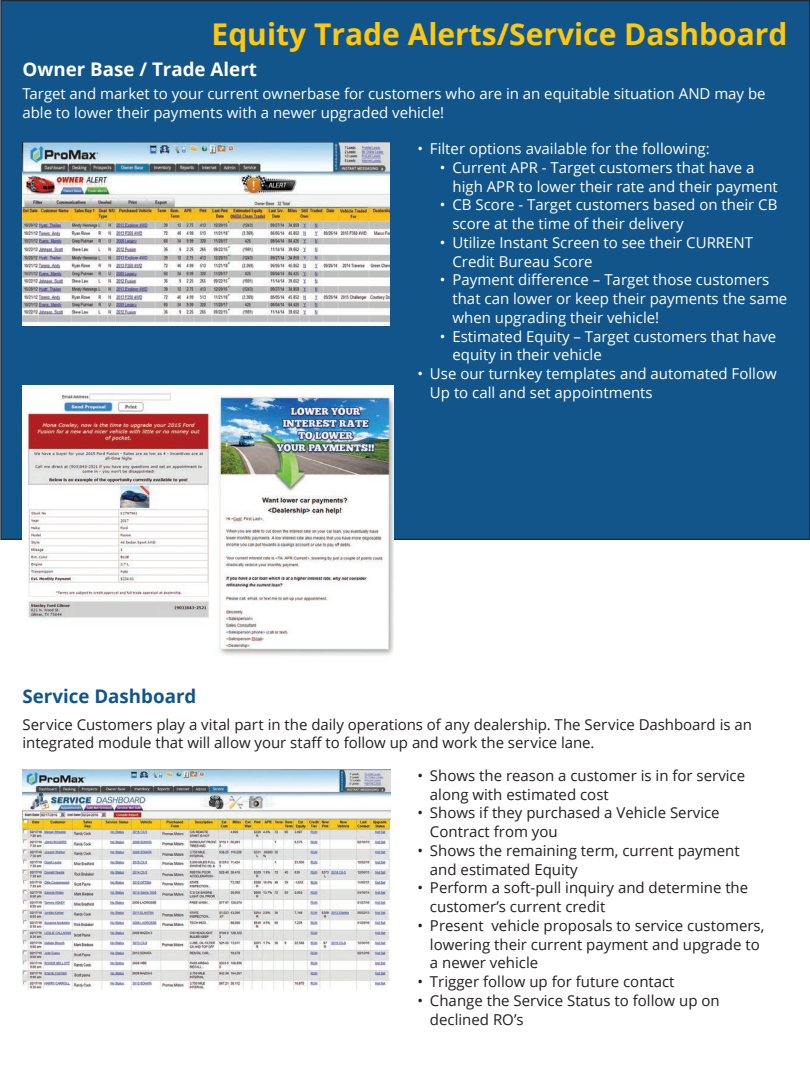
<style>
.page{position:relative;width:810px;height:1080px;background:#fff}
.page>*{position:absolute;margin:0;border:0;box-sizing:border-box;transform-origin:0 0}
.t1{font:700 30px "Open Sans";color:#fec710}
.t2{font:700 18.75px "Open Sans";color:#fff}
.t3{font:700 18.75px "Open Sans";color:#11558a}
.t4{font:15px/18.8px "Open Sans";color:#fff}
.t5{font:15px/18.8px "Open Sans";color:#231f20}
</style>
<div class="page">
<div style="left:1px;top:1px;width:809px;height:538px;background:#11558a"></div>
<img style="left:23px;top:143px;width:367px;height:182px">
<img style="left:23px;top:770px;width:367px;height:219px">
<img style="left:22px;top:386px;width:372px;height:270px">
<h1 class="t1" style="left:212px;top:13px;width:577px">Equity Trade Alerts/Service Dashboard</h1>
<p class="t2" style="left:22px;top:56px;width:236px">Owner Base / Trade Alert</p>
<p class="t4" style="left:22px;top:84px;width:745px">Target and market to your current ownerbase for customers who are in an equitable situation AND may be able to lower their payments with a newer upgraded vehicle!</p>
<p class="t4" style="left:417px;top:139px;width:294px">• Filter options available for the following:</p>
<p class="t4" style="left:452px;top:158px;width:327px;text-indent:-12px">• Current APR - Target customers that have a high APR to lower their rate and their payment</p>
<p class="t4" style="left:452px;top:195px;width:326px;text-indent:-12px">• CB Score - Target customers based on their CB score at the time of their delivery</p>
<p class="t4" style="left:452px;top:233px;width:302px;text-indent:-12px">• Utilize Instant Screen to see their CURRENT<br>Credit Bureau Score</p>
<p class="t4" style="left:452px;top:270px;width:336px;text-indent:-12px">• Payment difference – Target those customers that can lower or keep their payments the same when upgrading their vehicle!</p>
<p class="t4" style="left:452px;top:326px;width:325px;text-indent:-12px">• Estimated Equity – Target customers that have equity in their vehicle</p>
<p class="t4" style="left:430px;top:364px;width:348px;text-indent:-12px">• Use our turnkey templates and automated Follow<br>Up to call and set appointments</p>
<p class="t3" style="left:22px;top:683px;width:175px">Service Dashboard</p>
<p class="t5" style="left:22px;top:715px;width:731px">Service Customers play a vital part in the daily operations of any dealership. The Service Dashboard is an integrated module that will allow your staff to follow up and work the service lane.</p>
<p class="t5" style="left:430px;top:766px;width:317px;text-indent:-12px">• Shows the reason a customer is in for service along with estimated cost</p>
<p class="t5" style="left:430px;top:803px;width:291px;text-indent:-12px">• Shows if they purchased a Vehicle Service<br>Contract from you</p>
<p class="t5" style="left:430px;top:841px;width:311px;text-indent:-12px">• Shows the remaining term, current payment and estimated Equity</p>
<p class="t5" style="left:430px;top:878px;width:320px;text-indent:-12px">• Perform a soft-pull inquiry and determine the customer’s current credit</p>
<p class="t5" style="left:430px;top:916px;width:336px;text-indent:-12px">• Present vehicle proposals to service customers, lowering their current payment and upgrade to a newer vehicle</p>
<p class="t5" style="left:417px;top:972px;width:259px">• Trigger follow up for future contact</p>
<p class="t5" style="left:430px;top:991px;width:291px;text-indent:-12px">• Change the Service Status to follow up on declined RO’s</p>
</div>
